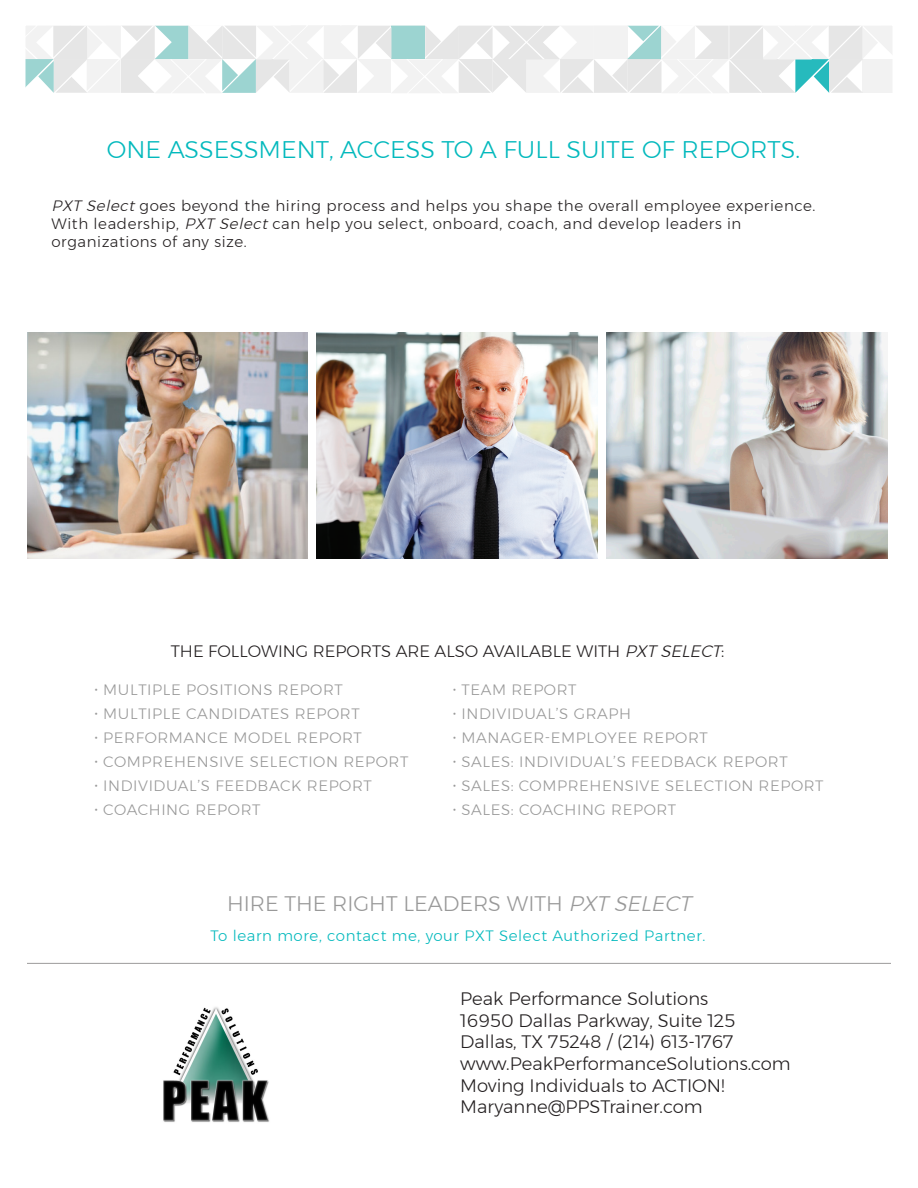
<style>
.page{position:relative;width:918px;height:1188px;background:#fff}
.page>*{position:absolute;margin:0;border:0;box-sizing:border-box;transform-origin:0 0}
.t1{font:300 24px "Montserrat";color:#03b9bd}
.t2{font:300 21px "Montserrat";color:#999}
.t3{font:300 18px "Montserrat";color:#231f20}
.t4{font:300 16.5px "Montserrat";color:#231f20}
.t5{font:300 15px "Montserrat";letter-spacing:.04em;color:#999}
.t6{font:300 15px "Montserrat";letter-spacing:.04em;color:#231f20}
.t7{font:300 15px "Montserrat";letter-spacing:.04em;color:#03b9bd}
.s1{font-style:italic}
</style>
<div class="page">
<hr style="left:27px;top:963px;width:864px;height:1px;background:#9c9b9b">
<img style="left:25px;top:25px;width:867px;height:534px">
<img style="left:163px;top:1007px;width:107px;height:115px">
<p class="t1" style="left:107px;top:131px;width:695px">ONE ASSESSMENT, ACCESS TO A FULL SUITE OF REPORTS.</p>
<p class="t6" style="left:51px;top:195px;width:765px"><span class="s1">PXTSelect</span>goes beyond the hiring process and helps you shape the overall employee experience.</p>
<p class="t6" style="left:51px;top:213px;width:691px">With leadership, <span class="s1">PXTSelect</span>can help you select, onboard, coach, and develop leaders in</p>
<p class="t6" style="left:51px;top:231px;width:197px">organizations of any size.</p>
<p class="t4" style="left:171px;top:639px;width:557px">THE FOLLOWING REPORTS ARE ALSO AVAILABLE WITH <span class="s1">PXTSELECT</span>:</p>
<p class="t5" style="left:94px;top:678px;width:250px">• MULTIPLE POSITIONS REPORT</p>
<p class="t5" style="left:94px;top:702px;width:267px">• MULTIPLE CANDIDATES REPORT</p>
<p class="t5" style="left:94px;top:726px;width:269px">• PERFORMANCE MODEL REPORT</p>
<p class="t5" style="left:94px;top:750px;width:315px">• COMPREHENSIVE SELECTION REPORT</p>
<p class="t5" style="left:94px;top:774px;width:279px">• INDIVIDUAL’S FEEDBACK REPORT</p>
<p class="t5" style="left:94px;top:798px;width:168px">• COACHING REPORT</p>
<p class="t5" style="left:453px;top:678px;width:125px">• TEAM REPORT</p>
<p class="t5" style="left:453px;top:702px;width:180px">• INDIVIDUAL’S GRAPH</p>
<p class="t5" style="left:453px;top:726px;width:257px">• MANAGER-EMPLOYEE REPORT</p>
<p class="t5" style="left:453px;top:750px;width:336px">• SALES: INDIVIDUAL’S FEEDBACK REPORT</p>
<p class="t5" style="left:453px;top:774px;width:372px">• SALES: COMPREHENSIVE SELECTION REPORT</p>
<p class="t5" style="left:453px;top:798px;width:225px">• SALES: COACHING REPORT</p>
<p class="t2" style="left:227px;top:888px;width:472px">HIRE THE RIGHT LEADERS WITH <span class="s1">PXTSELECT</span></p>
<p class="t7" style="left:210px;top:925px;width:496px">To learn more, contact me, your PXT Select Authorized Partner.</p>
<p class="t3" style="left:460px;top:985px;width:249px">Peak Performance Solutions</p>
<p class="t3" style="left:460px;top:1007px;width:276px">16950 Dallas Parkway, Suite 125</p>
<p class="t3" style="left:460px;top:1029px;width:275px">Dallas, TX 75248 / (214) 613-1767</p>
<p class="t3" style="left:460px;top:1050px;width:332px">www.PeakPerformanceSolutions.com</p>
<p class="t3" style="left:460px;top:1072px;width:266px">Moving Individuals to ACTION!</p>
<p class="t3" style="left:460px;top:1093px;width:244px">Maryanne@PPSTrainer.com</p>
</div>
